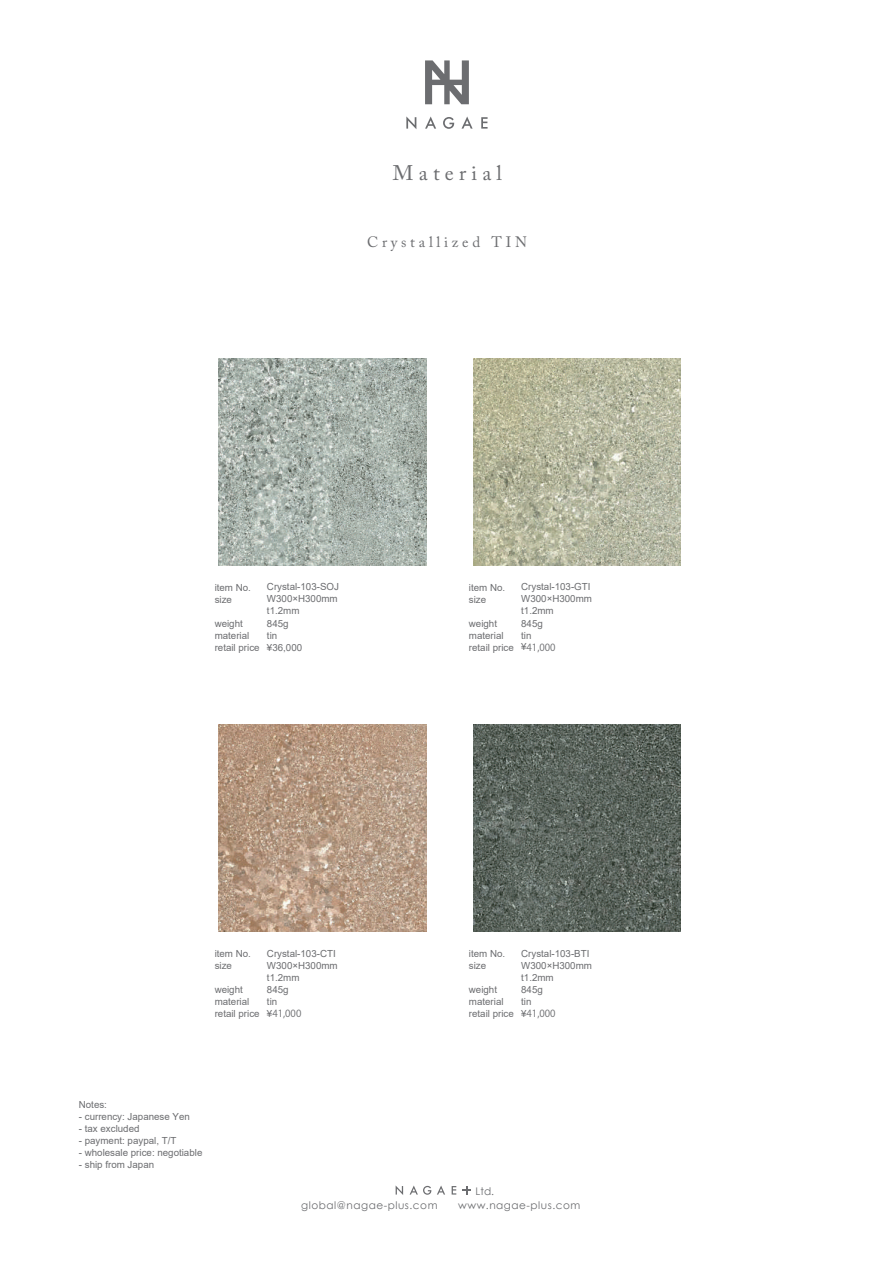
<style>
.page{position:relative;width:893px;height:1263px;background:#fff}
.page>*{position:absolute;margin:0;border:0;box-sizing:border-box;transform-origin:0 0}
.t1{font:21px "Adobe Caslon Pro";letter-spacing:.25em;color:#6c6d70}
.t2{font:15px "Adobe Caslon Pro";letter-spacing:.25em;color:#6c6d70}
.t3{font:10.5px "Century Gothic";letter-spacing:.05em;color:#6c6d70}
.t4{font:9.75px/12px "Arial";color:#6c6d70}
.t5{font:9.75px "Koz Go Pro";color:#6c6d70}
.s1{font-family:"Arial"}
</style>
<div class="page">
<svg style="left:396px;top:1186px;width:7px;height:9px"></svg>
<svg style="left:410px;top:1185px;width:21px;height:10px"></svg>
<svg style="left:437px;top:1185px;width:8px;height:9px"></svg>
<svg style="left:452px;top:1186px;width:4px;height:8px"></svg>
<svg style="left:463px;top:1186px;width:8px;height:8px"></svg>
<svg style="left:406px;top:116px;width:10px;height:13px"></svg>
<svg style="left:425px;top:116px;width:11px;height:13px"></svg>
<svg style="left:443px;top:117px;width:11px;height:12px"></svg>
<svg style="left:461px;top:116px;width:12px;height:13px"></svg>
<svg style="left:481px;top:117px;width:7px;height:12px"></svg>
<svg style="left:425px;top:60px;width:44px;height:44px"></svg>
<img style="left:219px;top:358px;width:207px;height:207px">
<img style="left:473px;top:358px;width:207px;height:207px">
<img style="left:219px;top:725px;width:207px;height:207px">
<img style="left:473px;top:725px;width:207px;height:207px">
<h1 class="t1" style="left:393px;top:160px;width:111px">Material</h1>
<h2 class="t2" style="left:367px;top:233px;width:161px">Crystallized TIN</h2>
<p class="t4" style="left:267px;top:581px;width:74px">Crystal-103-SOJ<br>W300×H300mm t1.2mm<br>845g<br>tin<br>¥36,000</p>
<p class="t4" style="left:215px;top:581px;width:38px">item No. size</p>
<p class="t4" style="left:215px;top:617px;width:46px">weight material retail price</p>
<p class="t4" style="left:521px;top:581px;width:72px">Crystal-103-GTI<br>W300×H300mm t1.2mm<br>845g<br>tin</p>
<p class="t5" style="left:521px;top:641px;width:36px"><span class="s1">¥</span>41,000</p>
<p class="t4" style="left:469px;top:581px;width:38px">item No. size</p>
<p class="t4" style="left:469px;top:617px;width:46px">weight material retail price</p>
<p class="t4" style="left:267px;top:947px;width:72px">Crystal-103-CTI<br>W300×H300mm t1.2mm<br>845g<br>tin</p>
<p class="t5" style="left:267px;top:1007px;width:36px"><span class="s1">¥</span>41,000</p>
<p class="t4" style="left:215px;top:947px;width:38px">item No. size</p>
<p class="t4" style="left:215px;top:983px;width:46px">weight material retail price</p>
<p class="t4" style="left:521px;top:947px;width:72px">Crystal-103-BTI<br>W300×H300mm t1.2mm<br>845g<br>tin</p>
<p class="t5" style="left:521px;top:1007px;width:36px"><span class="s1">¥</span>41,000</p>
<p class="t4" style="left:469px;top:947px;width:38px">item No. size</p>
<p class="t4" style="left:469px;top:983px;width:46px">weight material retail price</p>
<p class="t4" style="left:79px;top:1099px;width:30px">Notes:</p>
<p class="t4" style="left:79px;top:1111px;width:113px">- currency: Japanese Yen</p>
<p class="t4" style="left:79px;top:1123px;width:62px">- tax excluded</p>
<p class="t4" style="left:79px;top:1135px;width:99px">- payment: paypal, T/T</p>
<p class="t4" style="left:79px;top:1147px;width:125px">- wholesale price: negotiable</p>
<p class="t4" style="left:79px;top:1159px;width:77px">- ship from Japan</p>
<p class="t3" style="left:476px;top:1184px;width:20px">Ltd.</p>
<p class="t3" style="left:301px;top:1197px;width:138px">global@nagae-plus.com</p>
<p class="t3" style="left:458px;top:1197px;width:124px">www.nagae-plus.com</p>
</div>
